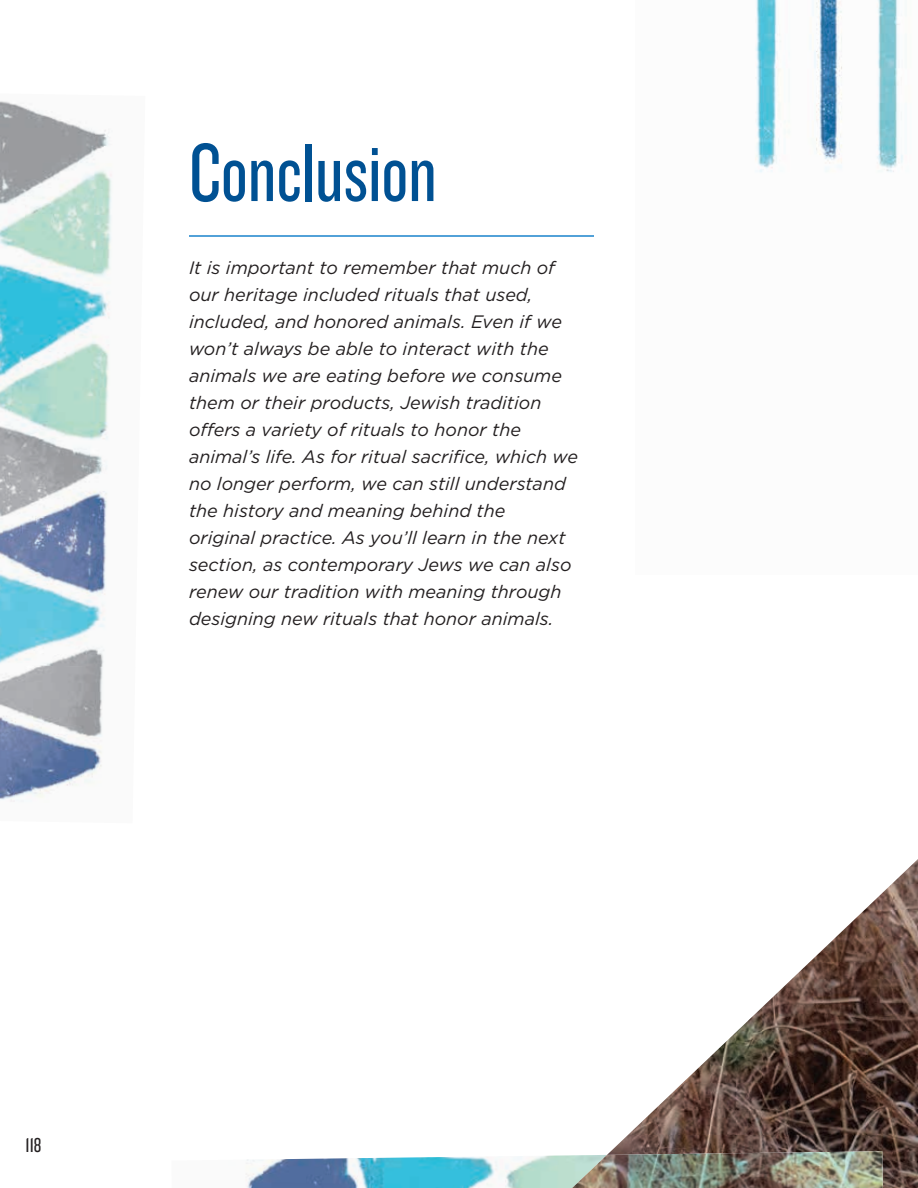
<style>
.page{position:relative;width:918px;height:1188px;background:#fff}
.page>*{position:absolute;margin:0;border:0;box-sizing:border-box;transform-origin:0 0}
.t1{font:85.65px "Knockout HTF28 Junior Featherwt";color:#005193}
.t2{font:21px "Knockout HTF28 Junior Featherwt";color:#231f20}
.t3{font:italic 18px/27px "Gotham";color:#231f20}
</style>
<div class="page">
<img style="left:611px;top:859px;width:307px;height:329px">
<img style="left:0;top:101px;width:112px;height:564px">
<img style="left:0;top:665px;width:103px;height:137px">
<img style="left:755px;top:0;width:148px;height:173px">
<img style="left:246px;top:1155px;width:326px;height:33px">
<img style="left:572px;top:1151px;width:311px;height:37px">
<hr style="left:189px;top:236px;width:405px;height:1px;background:#52a1d8">
<h1 class="t1" style="left:189px;top:130px;width:249px">Conclusion</h1>
<p class="t3" style="left:189px;top:254px;width:391px">It is important to remember that much of our heritage included rituals that used, included, and honored animals. Even if we won’t always be able to interact with the animals we are eating before we consume them or their products, Jewish tradition offers a variety of rituals to honor the animal’s life. As for ritual sacrifice, which we no longer perform, we can still understand the history and meaning behind the<br>original practice. As you’ll learn in the next section, as contemporary Jews we can also renew our tradition with meaning through designing new rituals that honor animals.</p>
<p class="t2" style="left:26px;top:1135px;width:17px">118</p>
</div>
